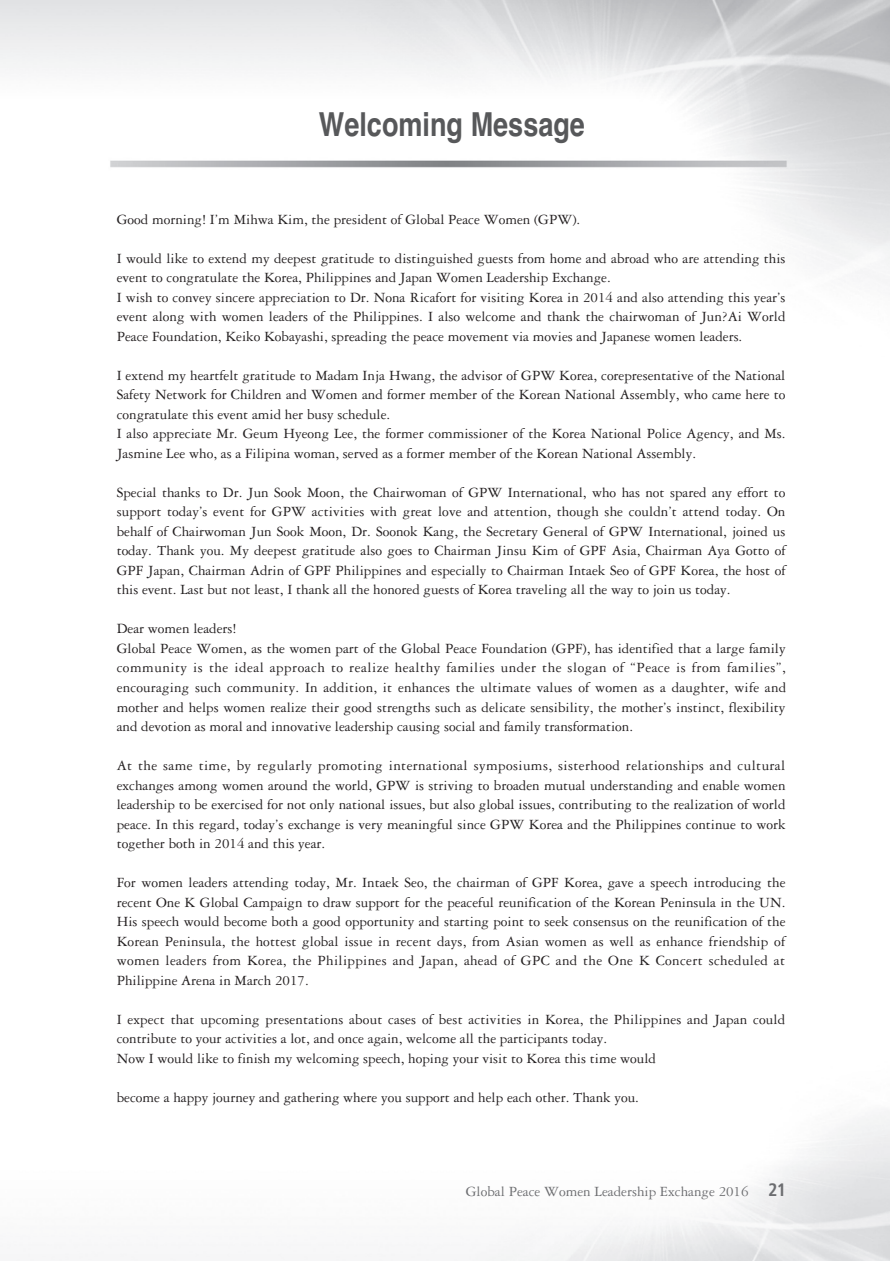
<style>
.page{position:relative;width:890px;height:1261px;background:#fff}
.page>*{position:absolute;margin:0;border:0;box-sizing:border-box;transform-origin:0 0}
.t1{font:700 33px "Helvetica Narrow";color:#57585a}
.t2{font:15px/19.5px "Garamond Three";color:#231f20}
.t3{font:15px "Garamond Three";color:#6c6d70}
.s1{font-family:"Frutiger";font-weight:700;font-stretch:condensed;font-size:18px}
</style>
<div class="page">
<h1 class="t1" style="left:319px;top:112px;width:268px">Welcoming Message</h1>
<p class="t2" style="left:117px;top:210px;width:465px">Good morning! I’m Mihwa Kim, the president of Global Peace Women (GPW).</p>
<p class="t2" style="left:117px;top:249px;width:670px">I would like to extend my deepest gratitude to distinguished guests from home and abroad who are attending this event to congratulate the Korea, Philippines and Japan Women Leadership Exchange.<br>I wish to convey sincere appreciation to Dr. Nona Ricafort for visiting Korea in 2014 and also attending this year’s event along with women leaders of the Philippines. I also welcome and thank the chairwoman of Jun?Ai World Peace Foundation, Keiko Kobayashi, spreading the peace movement via movies and Japanese women leaders.</p>
<p class="t2" style="left:117px;top:366px;width:670px">I extend my heartfelt gratitude to Madam Inja Hwang, the advisor of GPW Korea, corepresentative of the National Safety Network for Children and Women and former member of the Korean National Assembly, who came here to congratulate this event amid her busy schedule.<br>I also appreciate Mr. Geum Hyeong Lee, the former commissioner of the Korea National Police Agency, and Ms.<br>Jasmine Lee who, as a Filipina woman, served as a former member of the Korean National Assembly.</p>
<p class="t2" style="left:117px;top:483px;width:670px;text-align:justify">Special thanks to Dr. Jun Sook Moon, the Chairwoman of GPW International, who has not spared any effort to support today’s event for GPW activities with great love and attention, though she couldn’t attend today. On behalf of Chairwoman Jun Sook Moon, Dr. Soonok Kang, the Secretary General of GPW International, joined us today. Thank you. My deepest gratitude also goes to Chairman Jinsu Kim of GPF Asia, Chairman Aya Gotto of GPF Japan, Chairman Adrin of GPF Philippines and especially to Chairman Intaek Seo of GPF Korea, the host of this event. Last but not least, I thank all the honored guests of Korea traveling all the way to join us today.</p>
<p class="t2" style="left:117px;top:620px;width:671px">Dear women leaders!<br>Global Peace Women, as the women part of the Global Peace Foundation (GPF), has identified that a large family community is the ideal approach to realize healthy families under the slogan of “Peace is from families”, encouraging such community. In addition, it enhances the ultimate values of women as a daughter, wife and mother and helps women realize their good strengths such as delicate sensibility, the mother’s instinct, flexibility and devotion as moral and innovative leadership causing social and family transformation.</p>
<p class="t2" style="left:117px;top:756px;width:670px;text-align:justify">At the same time, by regularly promoting international symposiums, sisterhood relationships and cultural exchanges among women around the world, GPW is striving to broaden mutual understanding and enable women leadership to be exercised for not only national issues, but also global issues, contributing to the realization of world peace. In this regard, today’s exchange is very meaningful since GPW Korea and the Philippines continue to work together both in 2014 and this year.</p>
<p class="t2" style="left:117px;top:873px;width:670px;text-align:justify">For women leaders attending today, Mr. Intaek Seo, the chairman of GPF Korea, gave a speech introducing the recent One K Global Campaign to draw support for the peaceful reunification of the Korean Peninsula in the UN.<br>His speech would become both a good opportunity and starting point to seek consensus on the reunification of the Korean Peninsula, the hottest global issue in recent days, from Asian women as well as enhance friendship of women leaders from Korea, the Philippines and Japan, ahead of GPC and the One K Concert scheduled at Philippine Arena in March 2017.</p>
<p class="t2" style="left:117px;top:1010px;width:670px">I expect that upcoming presentations about cases of best activities in Korea, the Philippines and Japan could contribute to your activities a lot, and once again, welcome all the participants today.<br>Now I would like to finish my welcoming speech, hoping your visit to Korea this time would</p>
<p class="t2" style="left:117px;top:1088px;width:524px">become a happy journey and gathering where you support and help each other. Thank you.</p>
<p class="t3" style="left:466px;top:1185px;width:322px">Global Peace Women Leadership Exchange 2016 <span class="s1">21</span></p>
</div>
